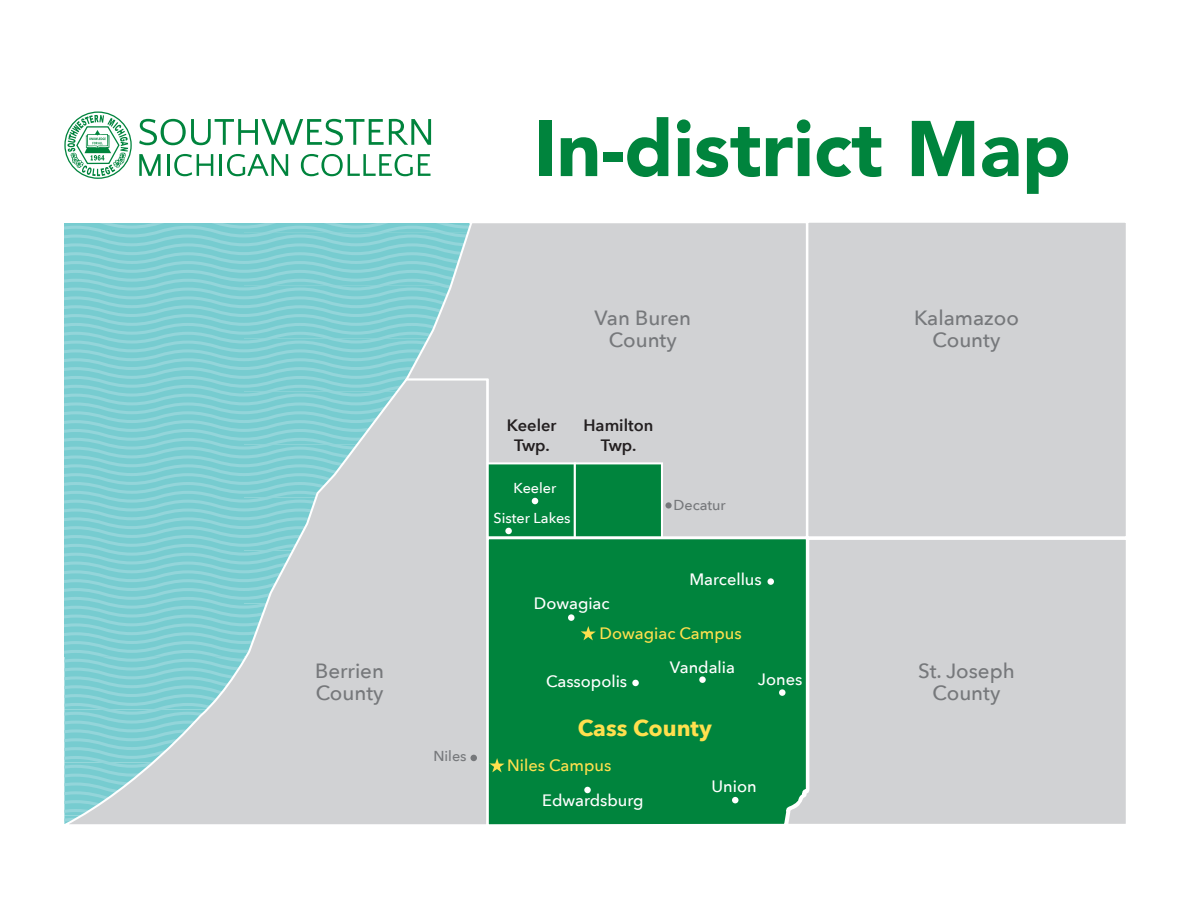
<style>
.page{position:relative;width:1188px;height:918px;background:#fff}
.page>*{position:absolute;margin:0;border:0;box-sizing:border-box;transform-origin:0 0}
.t1{font:900 78px "Avenir";color:#00843d}
.t2{font:700 22.65px "Avenir Next";color:#ffe04e}
.t3{font:500 20.55px/22.6px "Avenir Next";color:#76787b;text-align:center}
.t4{font:500 16.5px "Avenir Next";color:#fff}
.t5{font:500 16.5px "Avenir Next";color:#ffe04e}
.t6{font:600 16.5px/19.8px "Avenir Next";color:#231f20;text-align:center}
.t7{font:500 14.4px/30.3px "Avenir Next";color:#fff;text-align:center}
.t8{font:500 14.4px "Avenir Next";color:#76787b}
</style>
<div class="page">
<div style="left:64px;top:111px;width:68px;height:68px;border:1px solid #00843d;border-radius:50%"></div>
<svg style="left:67px;top:115px;width:61px;height:61px"></svg>
<svg style="left:139px;top:119px;width:292px;height:26px"></svg>
<svg style="left:139px;top:154px;width:22px;height:22px"></svg>
<hr style="left:167px;top:154px;width:2px;height:22px;background:#00843d">
<svg style="left:174px;top:154px;width:39px;height:22px"></svg>
<hr style="left:220px;top:154px;width:2px;height:22px;background:#00843d">
<svg style="left:227px;top:154px;width:61px;height:22px"></svg>
<svg style="left:301px;top:154px;width:130px;height:22px"></svg>
<svg style="left:64px;top:223px;width:339px;height:154px;background:#80cfd3"></svg>
<div style="left:489px;top:539px;width:296px;height:286px;background:#00843d"></div>
<div style="left:403px;top:223px;width:403px;height:314px;background:#d1d2d4"></div>
<svg style="left:785px;top:539px;width:341px;height:285px;background:#c5cecc"></svg>
<div style="left:807px;top:222px;width:320px;height:315px;background:#d1d2d4"></div>
<div style="left:806px;top:221px;width:322px;height:317px;border:2px solid #fff"></div>
<svg style="left:64px;top:377px;width:425px;height:448px;background:#acd1d4"></svg>
<svg style="left:665px;top:502px;width:7px;height:7px"></svg>
<div style="left:470px;top:755px;width:7px;height:6px;background:#76787b;border-radius:50%"></div>
<div style="left:767px;top:578px;width:7px;height:7px;background:#fff;border-radius:50%"></div>
<div style="left:632px;top:680px;width:7px;height:6px;background:#fff;border-radius:50%"></div>
<div style="left:699px;top:676px;width:7px;height:7px;background:#fff;border-radius:50%"></div>
<div style="left:732px;top:797px;width:7px;height:6px;background:#fff;border-radius:50%"></div>
<div style="left:584px;top:787px;width:7px;height:6px;background:#fff;border-radius:50%"></div>
<div style="left:779px;top:689px;width:7px;height:7px;background:#fff;border-radius:50%"></div>
<svg style="left:487px;top:462px;width:176px;height:76px;background:#168e4e"></svg>
<div style="left:505px;top:528px;width:7px;height:6px;background:#fff;border-radius:50%"></div>
<div style="left:568px;top:614px;width:7px;height:7px;background:#fff;border-radius:50%"></div>
<svg style="left:581px;top:626px;width:15px;height:14px"></svg>
<svg style="left:490px;top:758px;width:15px;height:14px"></svg>
<h1 class="t1" style="left:534px;top:82px;width:539px">In-district Map</h1>
<p class="t3" style="left:595px;top:306px;width:98px">Van Buren<br>County</p>
<p class="t6" style="left:507px;top:415px;width:51px">Keeler<br>Twp.</p>
<p class="t6" style="left:584px;top:415px;width:71px">Hamilton<br>Twp.</p>
<p class="t7" style="left:494px;top:472px;width:79px">Keeler<br>Sister Lakes</p>
<p class="t4" style="left:534px;top:589px;width:77px">Dowagiac</p>
<p class="t8" style="left:673px;top:493px;width:54px">Decatur</p>
<p class="t4" style="left:689px;top:565px;width:74px">Marcellus</p>
<p class="t5" style="left:600px;top:620px;width:144px">Dowagiac Campus</p>
<p class="t3" style="left:914px;top:306px;width:106px">Kalamazoo<br>County</p>
<p class="t4" style="left:670px;top:653px;width:67px">Vandalia</p>
<p class="t3" style="left:315px;top:659px;width:70px;text-align:left">Berrien<br>County</p>
<p class="t3" style="left:918px;top:659px;width:98px">St. Joseph<br>County</p>
<p class="t4" style="left:758px;top:666px;width:46px">Jones</p>
<p class="t4" style="left:546px;top:667px;width:83px">Cassopolis</p>
<p class="t8" style="left:433px;top:744px;width:35px">Niles</p>
<p class="t2" style="left:578px;top:708px;width:135px">Cass County</p>
<p class="t5" style="left:507px;top:752px;width:106px">Niles Campus</p>
<p class="t4" style="left:542px;top:786px;width:103px">Edwardsburg</p>
<p class="t4" style="left:712px;top:773px;width:47px">Union</p>
</div>
